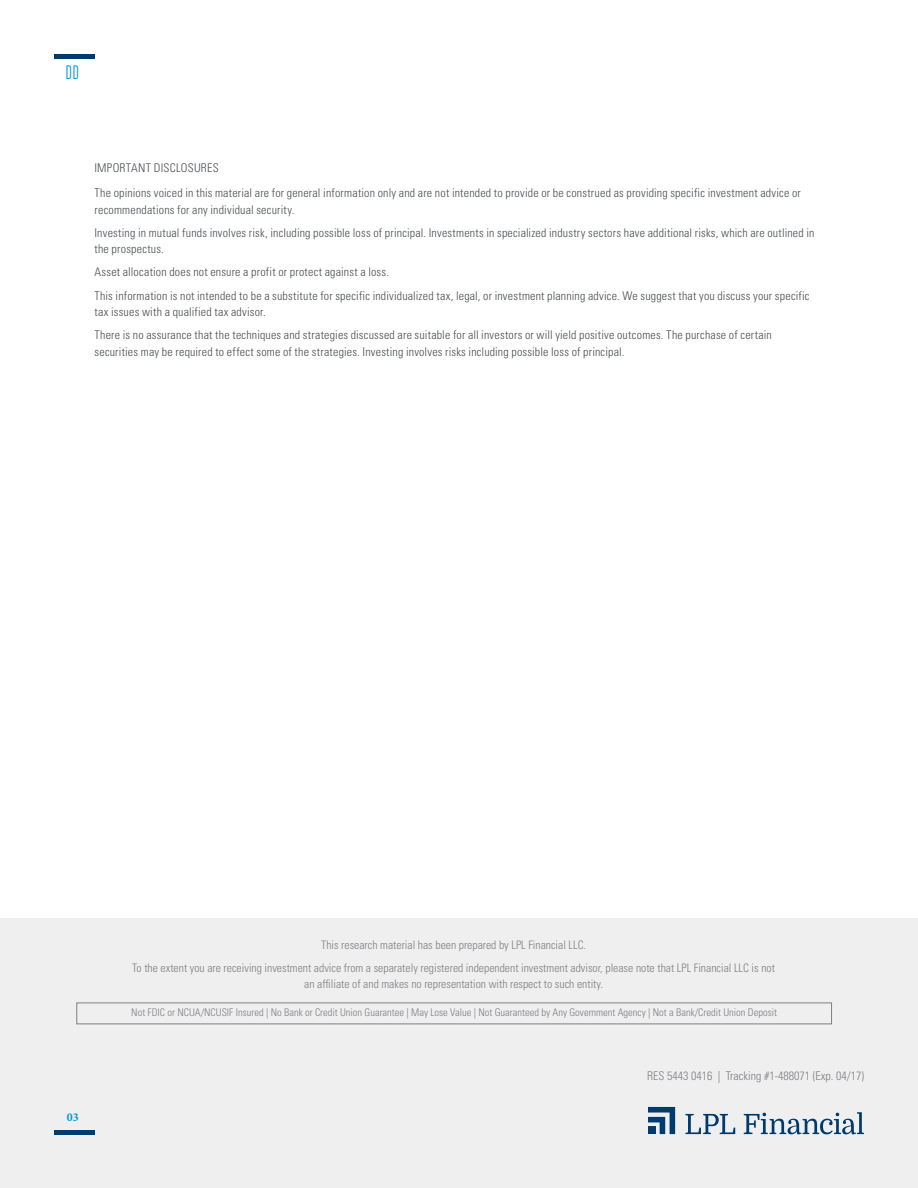
<style>
.page{position:relative;width:918px;height:1188px;background:#fff}
.page>*{position:absolute;margin:0;border:0;box-sizing:border-box;transform-origin:0 0}
.t1{font:19.5px "Tungsten Narrow";color:#0098d8}
.t2{font:300 condensed 12px/23.2px "Univers";letter-spacing:.015em;color:#4b4f54}
.t3{font:300 condensed 12px "Univers";color:#807f83}
.t4{font:700 12px "Minion Pro";color:#0098d8}
.t5{font:300 condensed 11.7px/22.8px "Univers";color:#807f83;text-align:center}
.t6{font:300 condensed 10.5px "Univers";color:#807f83}
</style>
<div class="page">
<div style="left:0;top:918px;width:918px;height:270px;background:#efeff0"></div>
<svg style="left:648px;top:1107px;width:27px;height:27px"></svg>
<div style="left:648px;top:1127px;width:7px;height:7px;background:#003b70"></div>
<svg style="left:685px;top:1114px;width:50px;height:20px"></svg>
<svg style="left:744px;top:1112px;width:120px;height:22px"></svg>
<hr style="left:54px;top:1130px;width:40px;height:4px;background:#003b70">
<div style="left:76px;top:1003px;width:756px;height:21px;border:1px solid #807f83"></div>
<div style="left:54px;top:54px;width:40px;height:5px;background:#003b70"></div>
<h1 class="t1" style="left:66px;top:62px;width:15px">DD</h1>
<p class="t2" style="left:94px;top:155px;width:708px;line-height:25.5px">IMPORTANT DISCLOSURES<br>The opinions voiced in this material are for general information only and are not intended to provide or be construed as providing specific investment advice or</p>
<p class="t2" style="left:94px;top:198px;width:721px">recommendations for any individual security.<br>Investing in mutual funds involves risk, including possible loss of principal. Investments in specialized industry sectors have additional risks, which are outlined in</p>
<p class="t2" style="left:94px;top:237px;width:717px">the prospectus.<br>Asset allocation does not ensure a profit or protect against a loss.<br>This information is not intended to be a substitute for specific individualized tax, legal, or investment planning advice. We suggest that you discuss your specific</p>
<p class="t2" style="left:94px;top:300px;width:679px">tax issues with a qualified tax advisor.<br>There is no assurance that the techniques and strategies discussed are suitable for all investors or will yield positive outcomes. The purchase of certain</p>
<p class="t2" style="left:94px;top:340px;width:531px">securities may be required to effect some of the strategies. Investing involves risks including possible loss of principal.</p>
<p class="t4" style="left:67px;top:1109px;width:13px">03</p>
<p class="t5" style="left:132px;top:934px;width:644px">This research material has been prepared by LPL Financial LLC.<br>To the extent you are receiving investment advice from a separately registered independent investment advisor, please note that LPL Financial LLC is not</p>
<p class="t5" style="left:304px;top:973px;width:300px">an affiliate of and makes no representation with respect to such entity.</p>
<p class="t6" style="left:131px;top:1006px;width:647px">Not FDIC or NCUA/NCUSIF Insured | No Bank or Credit Union Guarantee | May Lose Value | Not Guaranteed by Any Government Agency | Not a Bank/Credit Union Deposit</p>
<p class="t3" style="left:647px;top:1068px;width:218px">RES 5443 0416 | Tracking #1-488071 (Exp. 04/17)</p>
</div>
